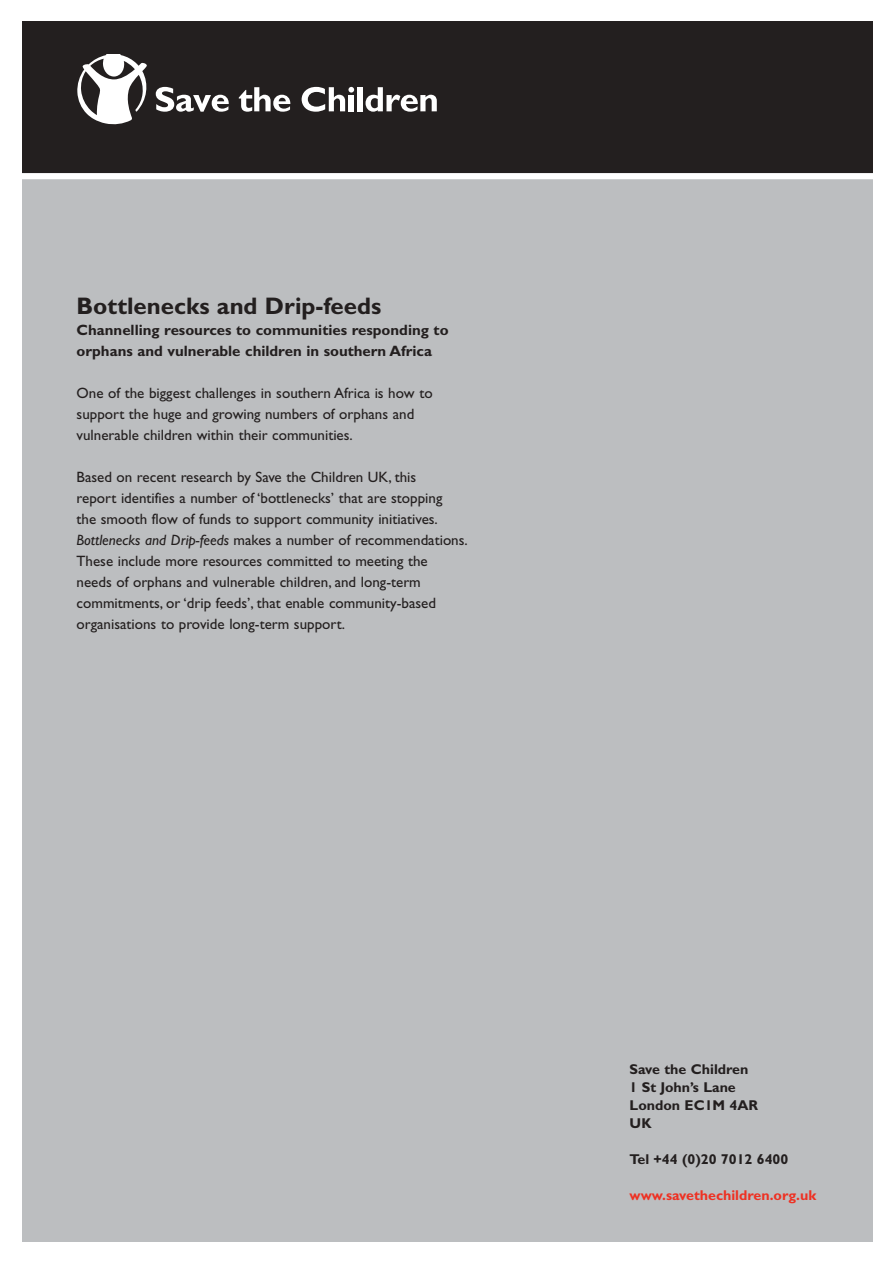
<style>
.page{position:relative;width:893px;height:1263px;background:#fff}
.page>*{position:absolute;margin:0;border:0;box-sizing:border-box;transform-origin:0 0}
.t1{font:700 24px "Gill Sans";color:#231f1f}
.t2{font:15px/21px "Gill Sans";color:#231f1f}
.t3{font:700 15px/21px "Gill Sans";color:#231f1f}
.t4{font:700 14.25px/18px "Gill Sans";color:#231f1f}
.t5{font:700 14.25px "Gill Sans";color:#ee3123}
.s1{font-style:italic}
</style>
<div class="page">
<div style="left:22px;top:170px;width:850px;height:1072px;background:#bcbec0"></div>
<div style="left:22px;top:21px;width:850px;height:152px;background:#231f1f"></div>
<div style="left:9px;top:173px;width:877px;height:6px;background:#fff"></div>
<svg style="left:156px;top:87px;width:73px;height:25px"></svg>
<svg style="left:239px;top:87px;width:51px;height:25px"></svg>
<svg style="left:301px;top:87px;width:53px;height:25px"></svg>
<div style="left:357px;top:87px;width:6px;height:24px;background:#fff"></div>
<svg style="left:365px;top:87px;width:72px;height:25px"></svg>
<svg style="left:77px;top:55px;width:70px;height:70px"></svg>
<h1 class="t1" style="left:77px;top:298px;width:306px">Bottlenecks and Drip-feeds</h1>
<p class="t3" style="left:77px;top:321px;width:373px">Channelling resources to communities responding to orphans and vulnerable children in southern Africa</p>
<p class="t2" style="left:77px;top:384px;width:357px">One of the biggest challenges in southern Africa is how to support the huge and growing numbers of orphans and vulnerable children within their communities.</p>
<p class="t2" style="left:77px;top:468px;width:393px">Based on recent research by Save the Children UK, this<br>report identifies a number of ‘bottlenecks’ that are stopping<br>the smooth flow of funds to support community initiatives.<br><span class="s1">Bottlenecks and Drip-feeds</span> makes a number of recommendations.<br>These include more resources committed to meeting the<br>needs of orphans and vulnerable children, and long-term commitments, or ‘drip feeds’, that enable community-based organisations to provide long-term support.</p>
<p class="t4" style="left:629px;top:1061px;width:130px">Save the Children<br>1 St John’s Lane<br>London EC1M 4AR<br>UK</p>
<p class="t4" style="left:629px;top:1151px;width:160px">Tel +44 (0)20 7012 6400</p>
<p class="t5" style="left:629px;top:1190px;width:188px">www.savethechildren.org.uk</p>
</div>
